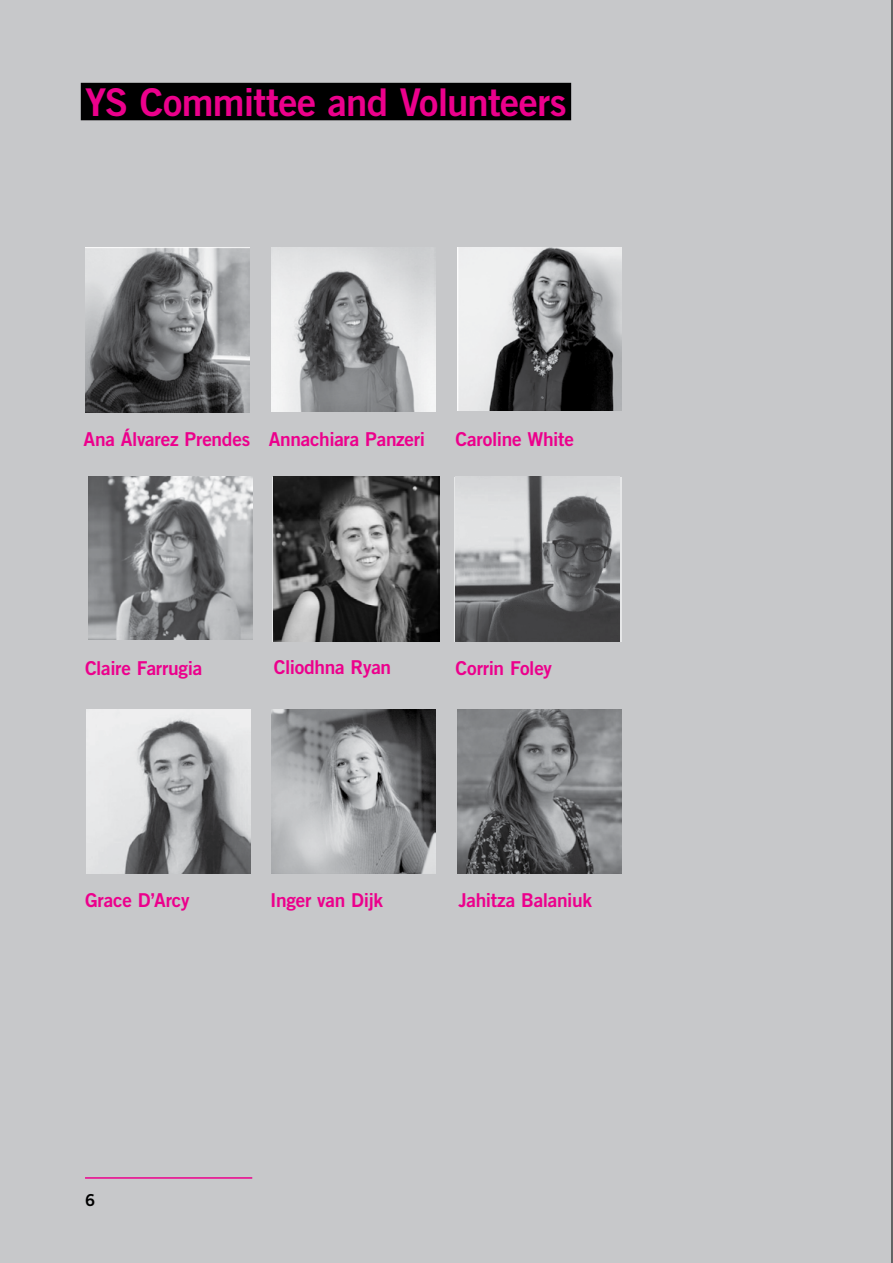
<style>
.page{position:relative;width:893px;height:1263px;background:#c7c8ca}
.page>*{position:absolute;margin:0;border:0;box-sizing:border-box;transform-origin:0 0}
.t1{font:38.25px "Trade Gothic Bold Two";letter-spacing:-.02em;color:#ec008c}
.t2{font:19.2px "Trade Gothic Bold Two";letter-spacing:-.015em;color:#ec008c}
.t3{font:16.5px "Trade Gothic Bold Two";color:#000}
</style>
<div class="page">
<hr style="left:85px;top:1177px;width:167px;height:2px;background:#ec008c">
<div style="left:81px;top:83px;width:490px;height:37px;background:#000"></div>
<img style="left:88px;top:477px;width:164px;height:163px">
<img style="left:272px;top:248px;width:164px;height:163px">
<img style="left:457px;top:709px;width:164px;height:164px">
<img style="left:272px;top:709px;width:164px;height:164px">
<img style="left:85px;top:248px;width:164px;height:164px">
<img style="left:87px;top:709px;width:164px;height:164px">
<img style="left:457px;top:248px;width:164px;height:162px">
<img style="left:455px;top:477px;width:165px;height:164px">
<img style="left:273px;top:477px;width:167px;height:164px">
<hr style="left:892px;top:0;width:1px;height:1263px;background:#000">
<h1 class="t1" style="left:85px;top:79px;width:483px">YS Committee and Volunteers</h1>
<p class="t2" style="left:84px;top:427px;width:168px">Ana Álvarez Prendes</p>
<p class="t2" style="left:269px;top:427px;width:158px">Annachiara Panzeri</p>
<p class="t2" style="left:455px;top:427px;width:120px">Caroline White</p>
<p class="t2" style="left:85px;top:656px;width:119px">Claire Farrugia</p>
<p class="t2" style="left:274px;top:655px;width:119px">Cliodhna Ryan</p>
<p class="t2" style="left:455px;top:656px;width:98px">Corrin Foley</p>
<p class="t2" style="left:85px;top:888px;width:106px">Grace D’Arcy</p>
<p class="t2" style="left:270px;top:888px;width:114px">Inger van Dijk</p>
<p class="t2" style="left:458px;top:888px;width:135px">Jahitza Balaniuk</p>
<p class="t3" style="left:85px;top:1190px;width:12px">6</p>
</div>
